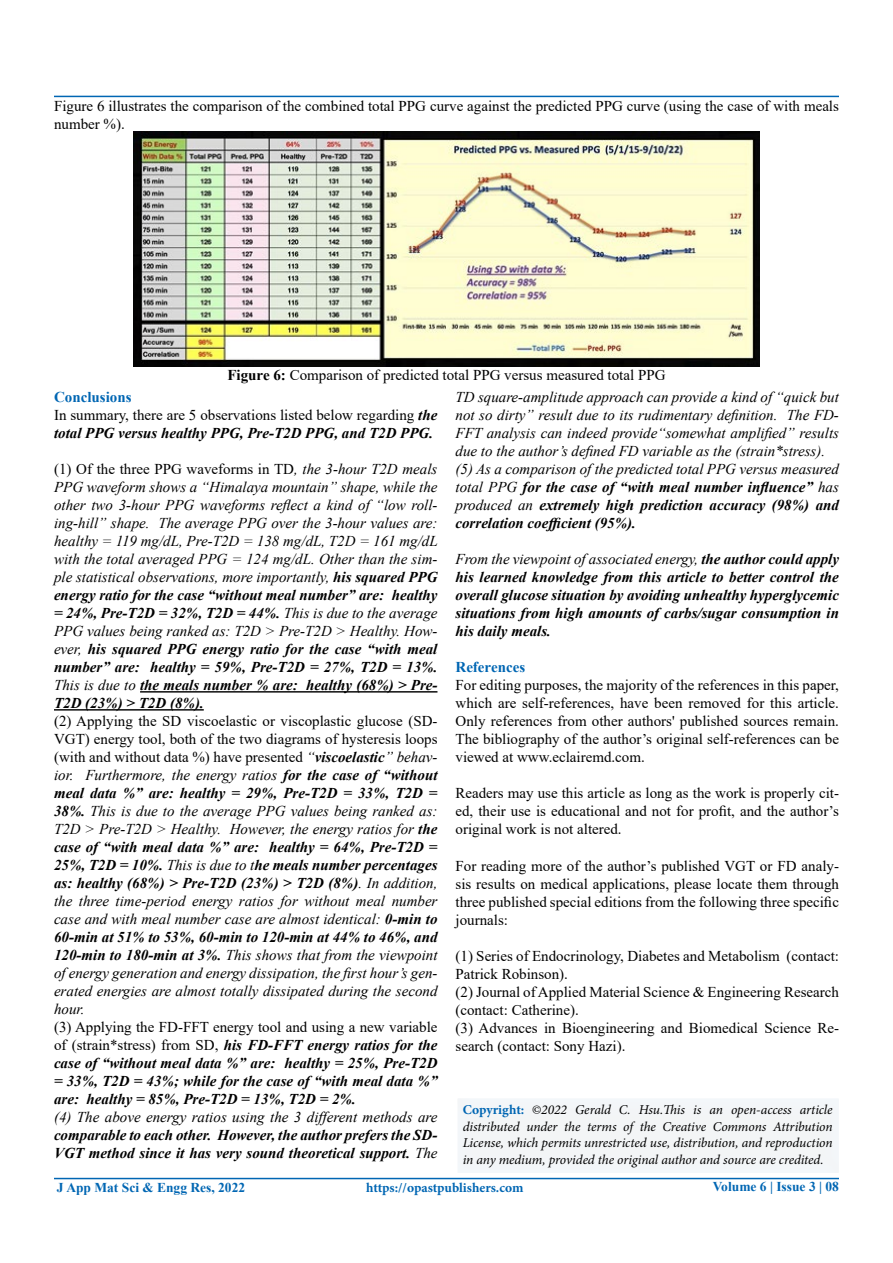
<style>
.page{position:relative;width:893px;height:1263px;background:#fff}
.page>*{position:absolute;margin:0;border:0;box-sizing:border-box;transform-origin:0 0}
.t1{font:italic 15px/18px "Times New Roman";color:#000;text-align:justify}
.t2{font:15px/18px "Times New Roman";color:#000}
.t3{font:italic 700 15px/18px "Times New Roman";color:#000;text-align:justify}
.t4{font:700 15px "Times New Roman";color:#0066b3}
.t5{font:italic 13.5px/16.5px "Minion Pro";letter-spacing:-.01em;color:#000;text-align:justify}
.t6{font:700 13.5px "Times New Roman";color:#0066b3}
.t7{font:700 13.5px "Minion Pro";letter-spacing:-.005em;color:#0066b3}
.s1{font-weight:700}
.s2{font-weight:700;color:#0066b3}
.s3{font-weight:700;font-style:italic}
.s4{font-style:normal}
.s5{font-weight:400;font-style:normal}
.s6{font-weight:400}
.s7{font-weight:700;font-style:normal;color:#0066b3}
</style>
<div class="page">
<hr style="left:54px;top:1178px;width:785px;height:1px;background:#0066b3">
<hr style="left:54px;top:96px;width:785px;height:1px;background:#0066b3">
<div style="left:444px;top:1088px;width:408px;height:87px;background:#f3f5f7"></div>
<img style="left:134px;top:132px;width:625px;height:235px">
<hr style="left:140px;top:691px;width:297px;height:1px;background:#000">
<hr style="left:54px;top:709px;width:150px;height:1px;background:#000">
<p class="t2" style="left:54px;top:97px;width:786px">Figure 6 illustrates the comparison of the combined total PPG curve against the predicted PPG curve (using the case of with meals number %).</p>
<p class="t2" style="left:227px;top:366px;width:440px"><span class="s1">Figure 6:</span> Comparison of predicted total PPG versus measured total PPG</p>
<p class="t2" style="left:54px;top:388px;width:385px"><span class="s2">Conclusions<br></span>In summary, there are 5 observations listed below regarding <span class="s3">the total PPG versus healthy PPG, Pre-T2D PPG, and T2D PPG.</span></p>
<p class="t1" style="left:54px;top:460px;width:385px"><span class="s4">(1) Of the three PPG waveforms in TD</span>, the 3-hour T2D meals PPG waveform shows a “Himalaya mountain” shape, while the other two 3-hour PPG waveforms reflect a kind of “low roll&shy;ing-hill” shape. The average PPG over the 3-hour values are: healthy = 119 mg/dL, Pre-T2D = 138 mg/dL, T2D = 161 mg/dL with the total averaged PPG = 124 mg/dL. Other than the sim&shy;ple statistical observations, more importantly, <span class="s1">his squared PPG energy ratio for the case “without meal number” are: healthy = 24%, Pre-T2D = 32%, T2D = 44%.</span> This is due to the average PPG values being ranked as: T2D &gt; Pre-T2D &gt; Healthy. How&shy;ever, <span class="s1">his squared PPG energy ratio for the case “with meal number” are: healthy = 59%, Pre-T2D = 27%, T2D = 13%.<br></span>This is due to <span class="s1">the meals number % are: healthy (68%) &gt; Pre-T2D (23%) &gt; T2D (8%).</span></p>
<p class="t1" style="left:54px;top:712px;width:385px"><span class="s4">(2) Applying the SD viscoelastic or viscoplastic glucose (SD-VGT) energy tool, both of the two diagrams of hysteresis loops (with and without data %) have presented</span> “<span class="s1">viscoelastic</span>” behav&shy;ior. Furthermore, the energy ratios <span class="s1">for the case of “without meal data %” are: healthy = 29%, Pre-T2D = 33%, T2D = 38%.</span> This is due to the average PPG values being ranked as:<br>T2D &gt; Pre-T2D &gt; Healthy. However, the energy ratios for <span class="s1">the case of “with meal data %” are: healthy = 64%, Pre-T2D = 25%, T2D = 10%.</span> This is due to t<span class="s1">he meals number percentages as: healthy (68%) &gt; Pre-T2D (23%) &gt; T2D (8%)</span>. In addition, the three time-period energy ratios for without meal number case and with meal number case are almost identical: <span class="s1">0-min to 60-min at 51% to 53%, 60-min to 120-min at 44% to 46%, and 120-min to 180-min at 3%.</span> This shows that from the viewpoint of energy generation and energy dissipation, the first hour’s gen&shy;erated energies are almost totally dissipated during the second hour.</p>
<p class="t3" style="left:54px;top:1018px;width:385px"><span class="s5">(3) Applying the FD-FFT energy tool and using a new variable of (strain*stress) from SD,</span> his FD-FFT energy ratios for the case of “without meal data %” are: healthy = 25%, Pre-T2D = 33%, T2D = 43%; while for the case of “with meal data %” are: healthy = 85%, Pre-T2D = 13%, T2D = 2%.</p>
<p class="t1" style="left:54px;top:1108px;width:385px">(4) The above energy ratios using the 3 different methods are</p>
<p class="t3" style="left:54px;top:1126px;width:385px">comparable to each other. However, the author prefers the SD-<br>VGT method since it has very sound theoretical support. <span class="s6">The</span></p>
<p class="t1" style="left:455px;top:388px;width:385px;text-align:left">TD square-amplitude approach can provide a kind of “quick but not so dirty” result due to its rudimentary definition. The FD-FFT analysis can indeed provide“somewhat amplified” results due to the author’s defined FD variable as the (strain*stress). (5) As a comparison of the predicted total PPG versus measured total PPG <span class="s1">for the case of “with meal number influence”</span> has produced an <span class="s1">extremely high prediction accuracy (98%) and correlation coefficient (95%).</span></p>
<p class="t3" style="left:455px;top:550px;width:385px"><span class="s6">From the viewpoint of associated energy,</span> the author could apply his learned knowledge from this article to better control the overall glucose situation by avoiding unhealthy hyperglycemic situations from high amounts of carbs/sugar consumption in his daily meals.</p>
<p class="t4" style="left:455px;top:657px;width:71px">References</p>
<p class="t2" style="left:455px;top:676px;width:385px;text-align:justify">For editing purposes, the majority of the references in this paper, which are self-references, have been removed for this article.<br>Only references from other authors' published sources remain.<br>The bibliography of the author’s original self-references can be viewed at www.eclairemd.com.</p>
<p class="t2" style="left:455px;top:784px;width:385px;text-align:justify">Readers may use this article as long as the work is properly cit&shy;ed, their use is educational and not for profit, and the author’s original work is not altered.</p>
<p class="t2" style="left:455px;top:856px;width:385px;text-align:justify">For reading more of the author’s published VGT or FD analy&shy;sis results on medical applications, please locate them through three published special editions from the following three specific journals:</p>
<p class="t2" style="left:455px;top:946px;width:385px">(1) Series of Endocrinology, Diabetes and Metabolism (contact:<br>Patrick Robinson).<br>(2) Journal of Applied Material Science &amp; Engineering Research (contact: Catherine).<br>(3) Advances in Bioengineering and Biomedical Science Re&shy;search (contact: Sony Hazi).</p>
<p class="t5" style="left:463px;top:1101px;width:371px"><span class="s7">Copyright:</span> ©2022 Gerald C. Hsu.This is an open-access article distributed under the terms of the Creative Commons Attribution License, which permits unrestricted use, distribution, and reproduction in any medium, provided the original author and source are credited.</p>
<p class="t7" style="left:366px;top:1178px;width:159px">https://opastpublishers.com</p>
<p class="t6" style="left:57px;top:1178px;width:190px">J App Mat Sci &amp; Engg Res, 2022</p>
<p class="t6" style="left:713px;top:1177px;width:128px">Volume 6 | Issue 3 | 08</p>
</div>
